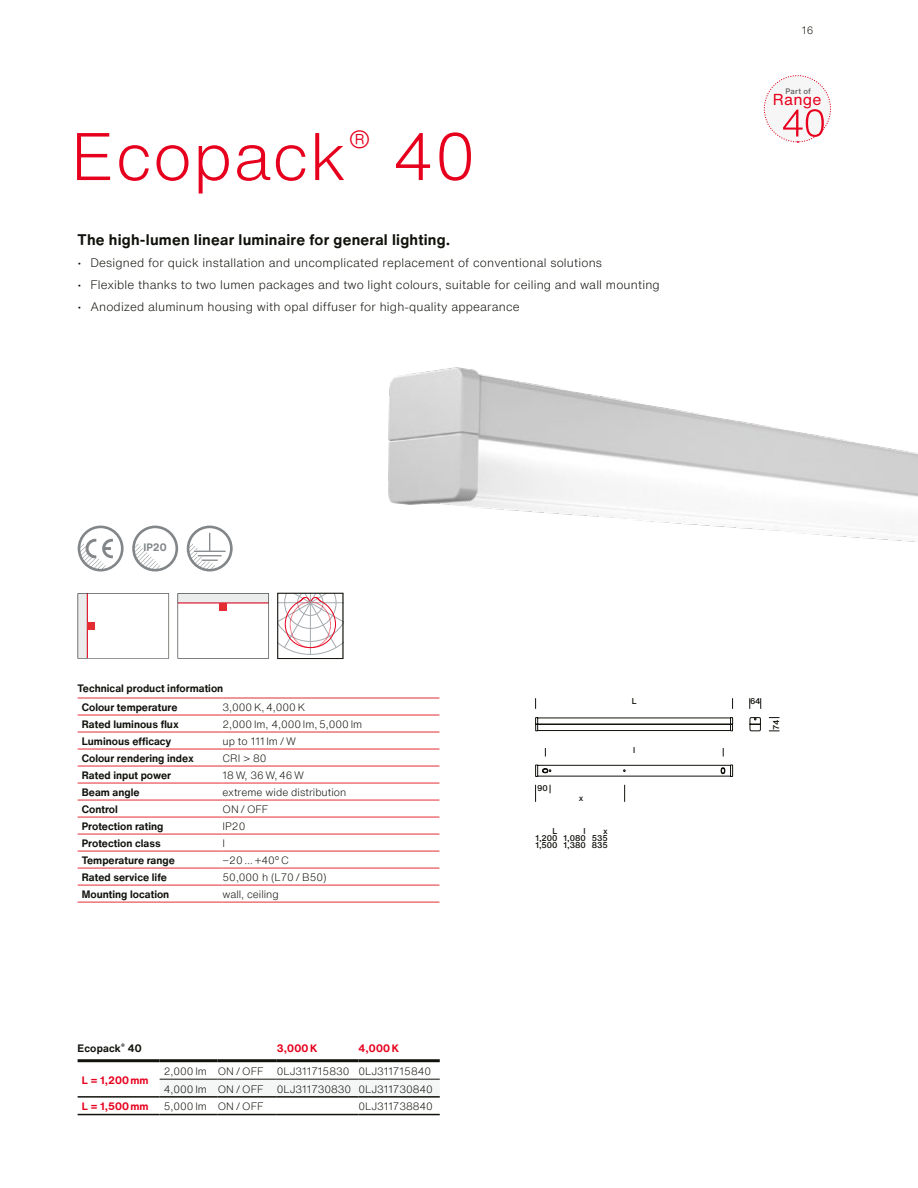
<style>
.page{position:relative;width:918px;height:1188px;background:#fff}
.page>*{position:absolute;margin:0;border:0;box-sizing:border-box;transform-origin:0 0}
.t1{font:300 66px "Helvetica Now Text";letter-spacing:.015em;color:#e7001d}
.t2{font:15.6px "Helvetica Now Text";letter-spacing:.015em;color:#e7001d}
.t3{font:700 15px "Helvetica Now Text";letter-spacing:.015em;color:#12120d}
.t4{font:300 12px "Helvetica Now Text";letter-spacing:.015em;color:#12120d}
.t5{font:300 10.5px "Helvetica Now Text";color:#12120d}
.t6{font:700 10.5px/18.9px "Helvetica Now Text";color:#12120d}
.t7{font:700 10.5px "Helvetica Now Text";color:#e7001d}
.t8{font:700 10.5px "Helvetica Now Text";color:#828688}
.t9{font:500 8.25px/7.2px "Helvetica Now Text";letter-spacing:-.01em;color:#12120d;text-align:justify}
.t10{font:500 7.8px "Helvetica Now Text";letter-spacing:.015em;color:#626362}
</style>
<div class="page">
<svg style="left:78px;top:593px;width:91px;height:66px"></svg>
<svg style="left:178px;top:593px;width:91px;height:66px"></svg>
<svg style="left:132px;top:526px;width:46px;height:45px"></svg>
<svg style="left:78px;top:526px;width:46px;height:45px"></svg>
<img style="left:388px;top:367px;width:530px;height:175px">
<svg style="left:187px;top:526px;width:46px;height:45px"></svg>
<svg style="left:280px;top:595px;width:61px;height:60px"></svg>
<div style="left:278px;top:593px;width:65px;height:66px;border:1px solid #12120d"></div>
<hr style="left:78px;top:698px;width:145px;height:1px;background:#e52c33">
<hr style="left:223px;top:698px;width:216px;height:1px;background:#e52c33">
<hr style="left:78px;top:715px;width:145px;height:1px;background:#e52c33">
<hr style="left:223px;top:715px;width:216px;height:1px;background:#e52c33">
<hr style="left:78px;top:732px;width:145px;height:1px;background:#e52c33">
<hr style="left:223px;top:732px;width:216px;height:1px;background:#e52c33">
<hr style="left:78px;top:749px;width:145px;height:1px;background:#e52c33">
<hr style="left:223px;top:749px;width:216px;height:1px;background:#e52c33">
<hr style="left:78px;top:766px;width:145px;height:1px;background:#e52c33">
<hr style="left:78px;top:783px;width:145px;height:1px;background:#e52c33">
<hr style="left:223px;top:766px;width:216px;height:1px;background:#e52c33">
<hr style="left:223px;top:783px;width:216px;height:1px;background:#e52c33">
<hr style="left:78px;top:800px;width:145px;height:1px;background:#e52c33">
<hr style="left:78px;top:817px;width:145px;height:1px;background:#e52c33">
<hr style="left:78px;top:834px;width:145px;height:1px;background:#e52c33">
<hr style="left:78px;top:851px;width:145px;height:1px;background:#e52c33">
<hr style="left:78px;top:868px;width:145px;height:1px;background:#e52c33">
<hr style="left:78px;top:885px;width:145px;height:1px;background:#e52c33">
<hr style="left:78px;top:902px;width:145px;height:1px;background:#e52c33">
<hr style="left:223px;top:800px;width:216px;height:1px;background:#e52c33">
<hr style="left:223px;top:817px;width:216px;height:1px;background:#e52c33">
<hr style="left:223px;top:834px;width:216px;height:1px;background:#e52c33">
<hr style="left:223px;top:851px;width:216px;height:1px;background:#e52c33">
<hr style="left:223px;top:868px;width:216px;height:1px;background:#e52c33">
<hr style="left:223px;top:885px;width:216px;height:1px;background:#e52c33">
<hr style="left:223px;top:902px;width:216px;height:1px;background:#e52c33">
<svg style="left:160px;top:1062px;width:280px;height:52px"></svg>
<hr style="left:160px;top:1079px;width:58px;height:1px;background:#12120d">
<hr style="left:218px;top:1079px;width:59px;height:1px;background:#12120d">
<hr style="left:277px;top:1079px;width:81px;height:1px;background:#12120d">
<hr style="left:358px;top:1079px;width:82px;height:1px;background:#12120d">
<hr style="left:78px;top:1059px;width:82px;height:3px;background:#12120d">
<hr style="left:160px;top:1059px;width:58px;height:3px;background:#12120d">
<hr style="left:218px;top:1059px;width:59px;height:3px;background:#12120d">
<hr style="left:277px;top:1059px;width:81px;height:3px;background:#12120d">
<hr style="left:358px;top:1059px;width:82px;height:3px;background:#12120d">
<hr style="left:78px;top:1114px;width:82px;height:1px;background:#12120d">
<hr style="left:160px;top:1114px;width:58px;height:1px;background:#12120d">
<hr style="left:218px;top:1114px;width:59px;height:1px;background:#12120d">
<hr style="left:277px;top:1114px;width:81px;height:1px;background:#12120d">
<hr style="left:358px;top:1114px;width:82px;height:1px;background:#12120d">
<hr style="left:78px;top:1096px;width:82px;height:2px;background:#12120d">
<hr style="left:160px;top:1096px;width:58px;height:2px;background:#12120d">
<hr style="left:218px;top:1096px;width:59px;height:2px;background:#12120d">
<hr style="left:277px;top:1096px;width:81px;height:2px;background:#12120d">
<hr style="left:358px;top:1096px;width:82px;height:2px;background:#12120d">
<svg style="left:535px;top:698px;width:245px;height:104px"></svg>
<div style="left:764px;top:76px;width:67px;height:66px;background:#f7f6f6;border-radius:50%"></div>
<div style="left:764px;top:75px;width:67px;height:67px;border:1px dashed #e40220;border-radius:33px"></div>
<svg style="left:783px;top:109px;width:41px;height:33px"></svg>
<h1 class="t1" style="left:71px;top:107px;width:407px">Ecopack<sup>®</sup> 40</h1>
<h3 class="t3" style="left:78px;top:229px;width:374px">The high-lumen linear luminaire for general lighting.</h3>
<p class="t4" style="left:78px;top:254px;width:526px">• Designed for quick installation and uncomplicated replacement of conventional solutions</p>
<p class="t4" style="left:78px;top:276px;width:584px">• Flexible thanks to two lumen packages and two light colours, suitable for ceiling and wall mounting</p>
<p class="t4" style="left:78px;top:297px;width:444px">• Anodized aluminum housing with opal diffuser for high-quality appearance</p>
<p class="t5" style="left:802px;top:23px;width:13px">16</p>
<p class="t10" style="left:785px;top:85px;width:27px">Part of</p>
<h2 class="t2" style="left:773px;top:88px;width:50px">Range</h2>
<p class="t8" style="left:144px;top:540px;width:25px">IP20</p>
<p class="t6" style="left:82px;top:678px;width:143px;text-indent:-4px">Technical product information<br>Colour temperature</p>
<p class="t5" style="left:223px;top:699px;width:84px">3,000 K, 4,000 K</p>
<p class="t6" style="left:82px;top:714px;width:98px">Rated luminous flux</p>
<p class="t5" style="left:223px;top:716px;width:141px">2,000 lm, 4,000 lm, 5,000 lm</p>
<p class="t6" style="left:82px;top:731px;width:91px">Luminous efficacy</p>
<p class="t5" style="left:223px;top:733px;width:75px">up to 111 lm / W</p>
<p class="t6" style="left:82px;top:748px;width:114px">Colour rendering index</p>
<p class="t5" style="left:223px;top:750px;width:45px">CRI &gt; 80</p>
<p class="t6" style="left:82px;top:765px;width:91px">Rated input power</p>
<p class="t5" style="left:223px;top:767px;width:83px">18 W, 36 W, 46 W</p>
<p class="t6" style="left:82px;top:782px;width:59px">Beam angle</p>
<p class="t5" style="left:223px;top:784px;width:125px">extreme wide distribution</p>
<p class="t6" style="left:82px;top:799px;width:38px">Control</p>
<p class="t5" style="left:223px;top:801px;width:47px">ON / OFF</p>
<p class="t6" style="left:82px;top:816px;width:83px">Protection rating</p>
<p class="t5" style="left:223px;top:818px;width:24px">IP20</p>
<p class="t6" style="left:82px;top:833px;width:80px">Protection class</p>
<p class="t5" style="left:223px;top:835px;width:4px">I</p>
<p class="t6" style="left:82px;top:850px;width:95px">Temperature range</p>
<p class="t5" style="left:223px;top:852px;width:68px">−20 … +40° C</p>
<p class="t6" style="left:82px;top:867px;width:87px">Rated service life</p>
<p class="t5" style="left:223px;top:869px;width:106px">50,000 h (L70 / B50)</p>
<p class="t6" style="left:82px;top:884px;width:89px">Mounting location</p>
<p class="t5" style="left:223px;top:886px;width:58px">wall, ceiling</p>
<p class="t6" style="left:78px;top:1038px;width:66px">Ecopack<sup>®</sup> 40</p>
<p class="t7" style="left:277px;top:1040px;width:42px">3,000 K</p>
<p class="t7" style="left:358px;top:1040px;width:42px">4,000 K</p>
<p class="t7" style="left:82px;top:1072px;width:68px">L = 1,200 mm</p>
<p class="t5" style="left:164px;top:1063px;width:101px">2,000 lm ON / OFF</p>
<p class="t5" style="left:277px;top:1063px;width:156px">0LJ311715830 0LJ311715840</p>
<p class="t5" style="left:164px;top:1081px;width:101px">4,000 lm ON / OFF</p>
<p class="t5" style="left:277px;top:1081px;width:158px">0LJ311730830 0LJ311730840</p>
<p class="t7" style="left:82px;top:1099px;width:68px">L = 1,500 mm</p>
<p class="t5" style="left:164px;top:1099px;width:101px">5,000 lm ON / OFF</p>
<p class="t5" style="left:358px;top:1099px;width:76px">0LJ311738840</p>
<p class="t9" style="left:537px;top:785px;width:12px">90</p>
<p class="t9" style="left:579px;top:794px;width:6px">x</p>
<p class="t9" style="left:535px;top:827px;width:24px;text-indent:17px">L 1,200<br>1,500</p>
<p class="t9" style="left:564px;top:827px;width:24px;text-indent:20px">l 1,080<br>1,380</p>
<p class="t9" style="left:592px;top:827px;width:17px;text-indent:11px">x 535<br>835</p>
<p class="t9" style="left:632px;top:697px;width:6px">L</p>
<p class="t9" style="left:633px;top:746px;width:4px">l</p>
<p class="t9" style="left:750px;top:698px;width:12px">64</p>
<p class="t9" style="left:772px;top:730px;width:11px;rotate:-90deg">74</p>
</div>
